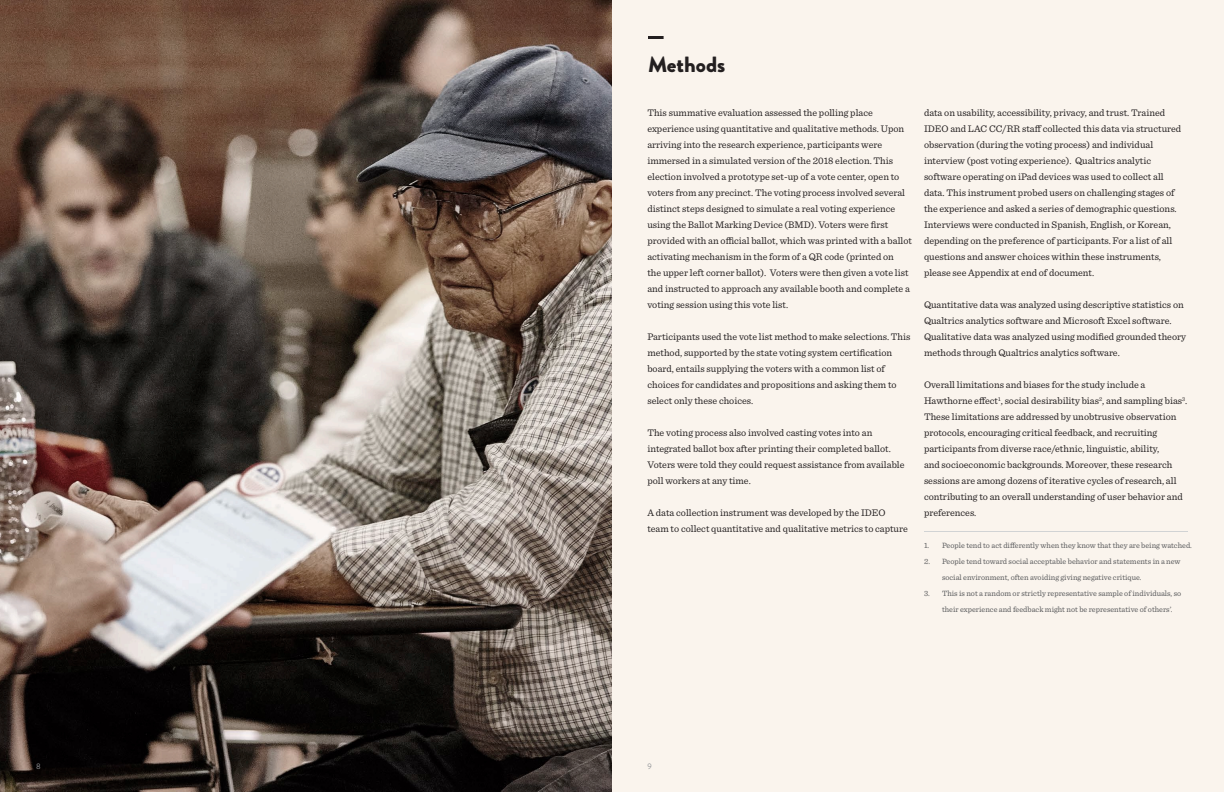
<style>
.page{position:relative;width:1224px;height:792px;background:#fff}
.page>*{position:absolute;margin:0;border:0;box-sizing:border-box;transform-origin:0 0}
.t1{font:900 22px "Brandon Grotesque";color:#231f20}
.Body_Copy{font:10px/16px "Sentinel";color:#231f20}
.t2{font:8px/16px "Sentinel";color:#57585a}
.t3{font:8px "Brandon Grotesque";color:#939598}
</style>
<div class="page">
<div style="left:612px;top:0;width:612px;height:792px;background:#faf4ed"></div>
<hr style="left:924px;top:531px;width:264px;height:1px;background:#d1d3d4">
<hr style="left:648px;top:36px;width:16px;height:3px;background:#231f20">
<svg style="left:0;top:0;width:612px;height:792px;background:#6a5d54"></svg>
<p class="t1" style="left:648px;top:49px;width:79px">Methods</p>
<p class="Body_Copy" style="left:647px;top:104px;width:266px">This summative evaluation assessed the polling place experience using quantitative and qualitative methods. Upon arriving into the research experience, participants were immersed in a simulated version of the 2018 election. This election involved a prototype set-up of a vote center, open to voters from any precinct. The voting process involved several distinct steps designed to simulate a real voting experience using the Ballot Marking Device (BMD). Voters were first provided with an official ballot, which was printed with a ballot activating mechanism in the form of a QR code (printed on<br>the upper left corner ballot). Voters were then given a vote list and instructed to approach any available booth and complete a voting session using this vote list.</p>
<p class="Body_Copy" style="left:647px;top:328px;width:265px">Participants used the vote list method to make selections. This method, supported by the state voting system certification board, entails supplying the voters with a common list of choices for candidates and propositions and asking them to select only these choices.</p>
<p class="Body_Copy" style="left:647px;top:424px;width:259px">The voting process also involved casting votes into an integrated ballot box after printing their completed ballot.<br>Voters were told they could request assistance from available poll workers at any time.</p>
<p class="Body_Copy" style="left:647px;top:504px;width:262px">A data collection instrument was developed by the IDEO team to collect quantitative and qualitative metrics to capture</p>
<p class="Body_Copy" style="left:924px;top:104px;width:259px">data on usability, accessibility, privacy, and trust. Trained IDEO and LAC CC/RR staff collected this data via structured observation (during the voting process) and individual interview (post voting experience). Qualtrics analytic software operating on iPad devices was used to collect all data. This instrument probed users on challenging stages of the experience and asked a series of demographic questions.<br>Interviews were conducted in Spanish, English, or Korean, depending on the preference of participants. For a list of all questions and answer choices within these instruments, please see Appendix at end of document.</p>
<p class="Body_Copy" style="left:924px;top:296px;width:264px">Quantitative data was analyzed using descriptive statistics on Qualtrics analytics software and Microsoft Excel software.<br>Qualitative data was analyzed using modified grounded theory methods through Qualtrics analytics software.</p>
<p class="Body_Copy" style="left:924px;top:376px;width:265px">Overall limitations and biases for the study include a Hawthorne effect<sup>1</sup>, social desirability bias<sup>2</sup>, and sampling bias<sup>3</sup>.<br>These limitations are addressed by unobtrusive observation protocols, encouraging critical feedback, and recruiting participants from diverse race/ethnic, linguistic, ability,<br>and socioeconomic backgrounds. Moreover, these research sessions are among dozens of iterative cycles of research, all contributing to an overall understanding of user behavior and preferences.</p>
<p class="t2" style="left:924px;top:537px;width:270px">1. People tend to act differently when they know that they are being watched.</p>
<p class="t2" style="left:942px;top:553px;width:240px;text-indent:-18px">2. People tend toward social acceptable behavior and statements in a new social environment, often avoiding giving negative critique.</p>
<p class="t2" style="left:942px;top:585px;width:241px;text-indent:-18px">3. This is not a random or strictly representative sample of individuals, so their experience and feedback might not be representative of others’.</p>
<p class="t3" style="left:36px;top:760px;width:6px">8</p>
<p class="t3" style="left:648px;top:760px;width:6px">9</p>
</div>
